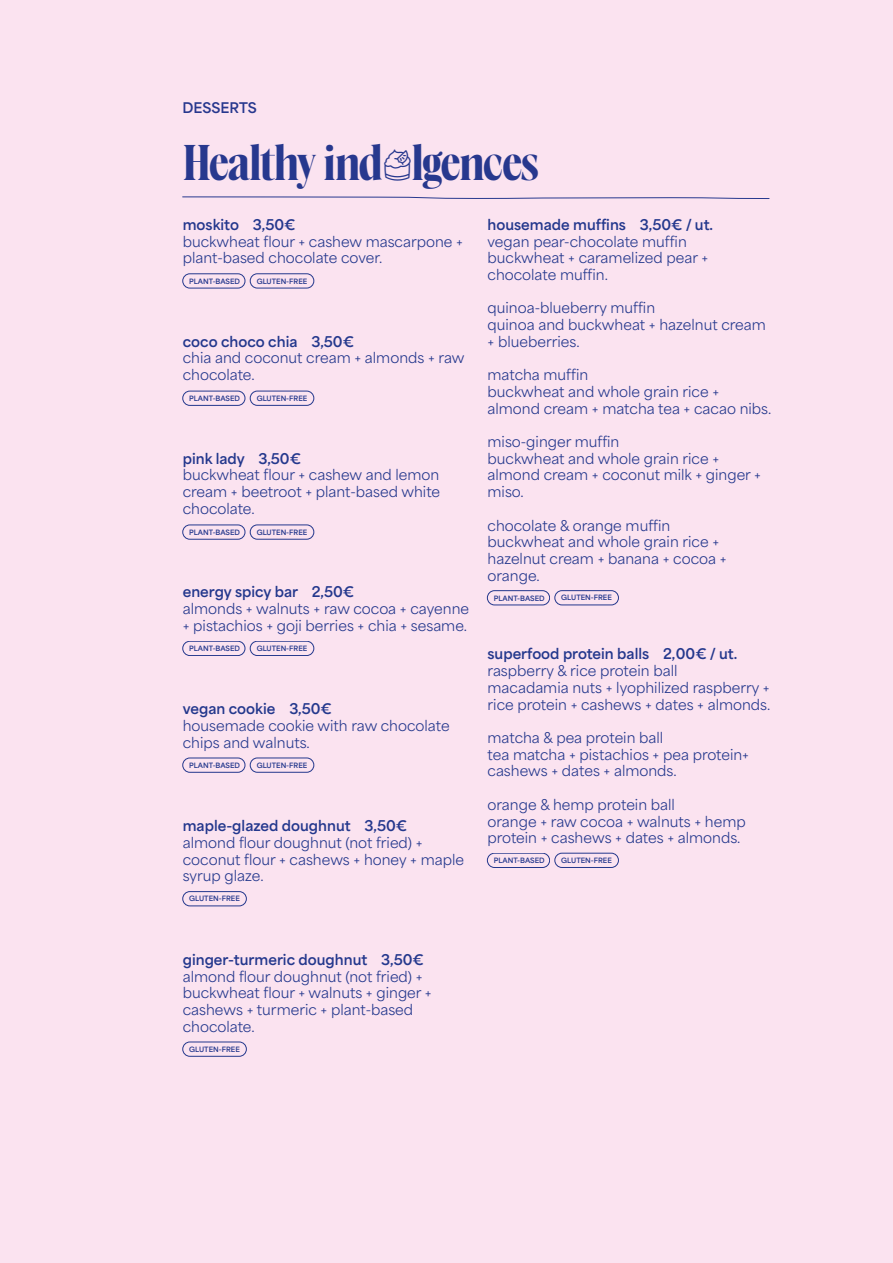
<style>
.page{position:relative;width:893px;height:1263px;background:#fbe3f0}
.page>*{position:absolute;margin:0;border:0;box-sizing:border-box;transform-origin:0 0}
.t1{font:49.65px "Paradis";letter-spacing:-.015em;color:#27388e}
.t2{font:13.95px/16.6px "Area";color:#24388d}
.t3{font:800 13.95px "Area";color:#24388d}
.t4{font:800 13.8px "Area";color:#27388e}
.t5{font:800 6.9px "Area";color:#24388d}
.s1{font-family:"Paradis Icons BETA"}
</style>
<div class="page">
<svg style="left:182px;top:196px;width:588px;height:3px"></svg>
<div style="left:183px;top:274px;width:62px;height:14px;border:1px solid #24388d;border-radius:7px"></div>
<div style="left:250px;top:274px;width:64px;height:14px;border:1px solid #24388d;border-radius:7px"></div>
<div style="left:183px;top:391px;width:62px;height:15px;border:1px solid #24388d;border-radius:7px"></div>
<div style="left:250px;top:391px;width:64px;height:15px;border:1px solid #24388d;border-radius:7px"></div>
<div style="left:487px;top:590px;width:63px;height:15px;border:1px solid #24388d;border-radius:7px"></div>
<div style="left:555px;top:590px;width:64px;height:15px;border:1px solid #24388d;border-radius:7px"></div>
<div style="left:183px;top:758px;width:62px;height:14px;border:1px solid #24388d;border-radius:7px"></div>
<div style="left:250px;top:758px;width:64px;height:14px;border:1px solid #24388d;border-radius:7px"></div>
<div style="left:183px;top:891px;width:64px;height:15px;border:1px solid #24388d;border-radius:7px"></div>
<div style="left:183px;top:1042px;width:64px;height:14px;border:1px solid #24388d;border-radius:7px"></div>
<div style="left:183px;top:525px;width:62px;height:14px;border:1px solid #24388d;border-radius:7px"></div>
<div style="left:250px;top:525px;width:64px;height:14px;border:1px solid #24388d;border-radius:7px"></div>
<div style="left:183px;top:641px;width:62px;height:15px;border:1px solid #24388d;border-radius:7px"></div>
<div style="left:250px;top:641px;width:64px;height:15px;border:1px solid #24388d;border-radius:7px"></div>
<div style="left:487px;top:853px;width:63px;height:15px;border:1px solid #24388d;border-radius:7px"></div>
<div style="left:555px;top:853px;width:64px;height:15px;border:1px solid #24388d;border-radius:7px"></div>
<p class="t4" style="left:183px;top:98px;width:76px">DESSERTS</p>
<h1 class="t1" style="left:183px;top:137px;width:357px">Healthy ind<span class="s1">"</span>lgences</h1>
<p class="t3" style="left:183px;top:215px;width:114px">moskito 3,50€</p>
<p class="t2" style="left:183px;top:233px;width:282px">buckwheat flour + cashew mascarpone + plant-based chocolate cover.</p>
<p class="t3" style="left:487px;top:215px;width:227px">housemade muffins 3,50€ / ut.</p>
<p class="t2" style="left:488px;top:233px;width:222px">vegan pear-chocolate muffin buckwheat + caramelized pear + chocolate muffin.</p>
<p class="t2" style="left:488px;top:299px;width:280px">quinoa-blueberry muffin<br>quinoa and buckwheat + hazelnut cream + blueberries.</p>
<p class="t2" style="left:488px;top:366px;width:285px">matcha muffin<br>buckwheat and whole grain rice + almond cream + matcha tea + cacao nibs.</p>
<p class="t2" style="left:488px;top:433px;width:275px">miso-ginger muffin<br>buckwheat and whole grain rice + almond cream + coconut milk + ginger + miso.</p>
<p class="t2" style="left:488px;top:517px;width:241px">chocolate &amp; orange muffin buckwheat and whole grain rice + hazelnut cream + banana + cocoa + orange.</p>
<p class="t5" style="left:189px;top:276px;width:52px">PLANT-BASED</p>
<p class="t5" style="left:257px;top:276px;width:52px">GLUTEN-FREE</p>
<p class="t3" style="left:183px;top:332px;width:173px">coco choco chia 3,50€</p>
<p class="t2" style="left:183px;top:350px;width:283px">chia and coconut cream + almonds + raw chocolate.</p>
<p class="t5" style="left:189px;top:394px;width:52px">PLANT-BASED</p>
<p class="t5" style="left:257px;top:393px;width:52px">GLUTEN-FREE</p>
<p class="t3" style="left:183px;top:449px;width:120px">pink lady 3,50€</p>
<p class="t2" style="left:183px;top:466px;width:259px;text-align:justify">buckwheat flour + cashew and lemon cream + beetroot + plant-based white chocolate.</p>
<p class="t5" style="left:189px;top:527px;width:52px">PLANT-BASED</p>
<p class="t5" style="left:257px;top:527px;width:52px">GLUTEN-FREE</p>
<p class="t3" style="left:183px;top:582px;width:173px">energy spicy bar 2,50€</p>
<p class="t2" style="left:183px;top:600px;width:288px">almonds + walnuts + raw cocoa + cayenne + pistachios + goji berries + chia + sesame.</p>
<p class="t5" style="left:189px;top:644px;width:52px">PLANT-BASED</p>
<p class="t5" style="left:257px;top:644px;width:52px">GLUTEN-FREE</p>
<p class="t3" style="left:183px;top:699px;width:151px">vegan cookie 3,50€</p>
<p class="t2" style="left:183px;top:717px;width:268px">housemade cookie with raw chocolate chips and walnuts.</p>
<p class="t5" style="left:189px;top:760px;width:52px">PLANT-BASED</p>
<p class="t5" style="left:257px;top:760px;width:52px">GLUTEN-FREE</p>
<p class="t3" style="left:183px;top:816px;width:226px">maple-glazed doughnut 3,50€</p>
<p class="t2" style="left:183px;top:834px;width:283px">almond flour doughnut (not fried) + coconut flour + cashews + honey + maple syrup glaze.</p>
<p class="t5" style="left:189px;top:894px;width:52px">GLUTEN-FREE</p>
<p class="t5" style="left:494px;top:593px;width:52px">PLANT-BASED</p>
<p class="t5" style="left:561px;top:593px;width:52px">GLUTEN-FREE</p>
<p class="t3" style="left:488px;top:644px;width:251px">superfood protein balls 2,00€ / ut.</p>
<p class="t2" style="left:488px;top:662px;width:284px">raspberry &amp; rice protein ball<br>macadamia nuts + lyophilized raspberry + rice protein + cashews + dates + almonds.</p>
<p class="t2" style="left:488px;top:729px;width:263px">matcha &amp; pea protein ball<br>tea matcha + pistachios + pea protein+ cashews + dates + almonds.</p>
<p class="t2" style="left:488px;top:796px;width:260px">orange &amp; hemp protein ball<br>orange + raw cocoa + walnuts + hemp protein + cashews + dates + almonds.</p>
<p class="t5" style="left:494px;top:856px;width:52px">PLANT-BASED</p>
<p class="t5" style="left:561px;top:856px;width:52px">GLUTEN-FREE</p>
<p class="t3" style="left:183px;top:950px;width:243px">ginger-turmeric doughnut 3,50€</p>
<p class="t2" style="left:183px;top:968px;width:250px">almond flour doughnut (not fried) + buckwheat flour + walnuts + ginger + cashews + turmeric + plant-based chocolate.</p>
<p class="t5" style="left:189px;top:1044px;width:52px">GLUTEN-FREE</p>
</div>
